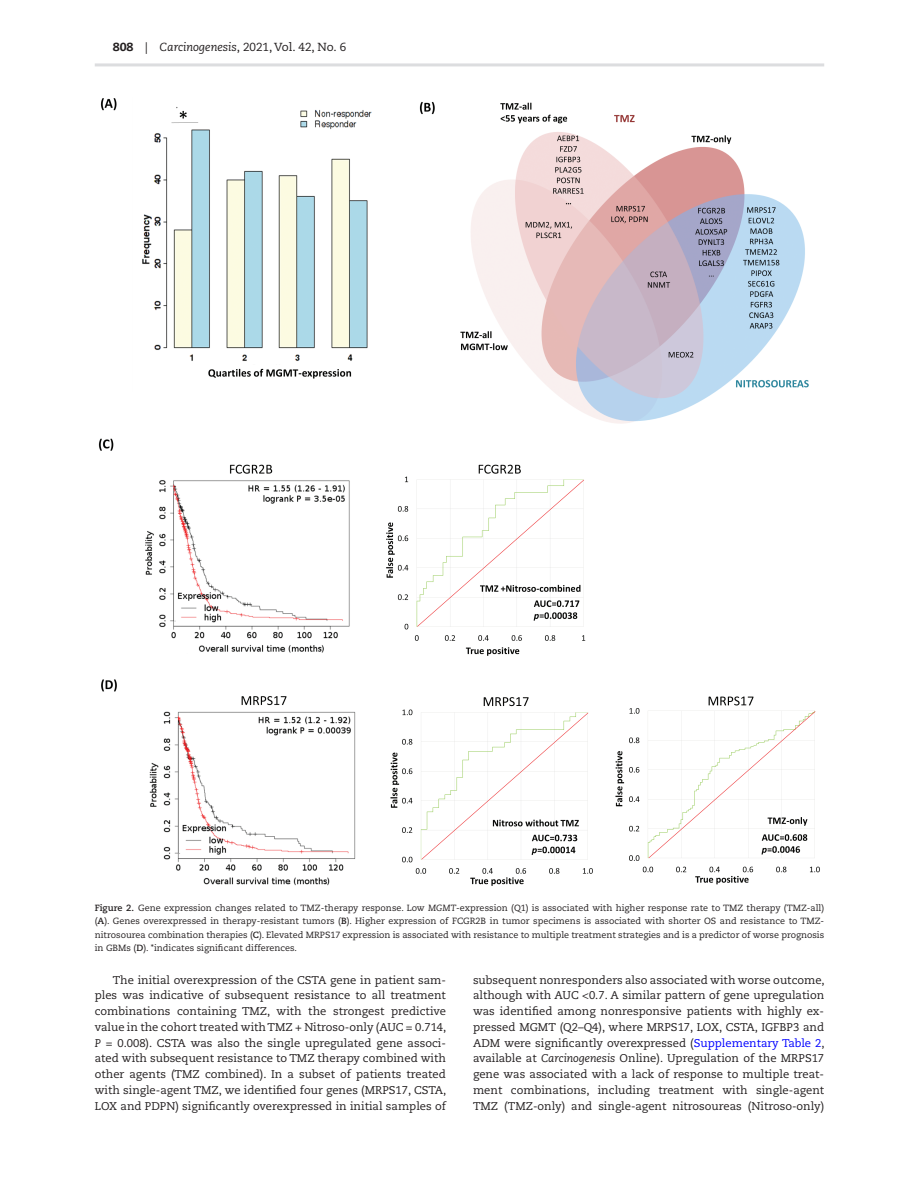
<style>
.page{position:relative;width:919px;height:1187px;background:#fff}
.page>*{position:absolute;margin:0;border:0;box-sizing:border-box;transform-origin:0 0}
.t1{font:11.7px "Caecilia LT Std";color:#231f20}
.t2{font:11.25px/15.8px "Caecilia LT Std";color:#231f20;text-align:justify}
.t3{font:9px/13.5px "Caecilia LT Std";color:#231f20;text-align:justify}
.s1{font-weight:800}
.s2{font-style:italic}
.s3{font-weight:700}
.s4{color:#00f}
</style>
<div class="page">
<hr style="left:95px;top:63px;width:729px;height:3px;background:#dcdddf">
<img style="left:98px;top:98px;width:722px;height:788px">
<p class="t1" style="left:113px;top:41px;width:235px"><span class="s1">808</span> | <span class="s2">Carcinogenesis</span>, 2021, Vol. 42, No. 6</p>
<p class="t3" style="left:95px;top:901px;width:731px"><span class="s3">Figure 2.</span> Gene expression changes related to TMZ-therapy response. Low <span class="s2">MGMT</span>-expression (Q1) is associated with higher response rate to TMZ therapy (TMZ-all) (<span class="s3">A</span>). Genes overexpressed in therapy-resistant tumors (<span class="s3">B</span>). Higher expression of FCGR2B in tumor specimens is associated with shorter OS and resistance to TMZ&shy;nitrosourea combination therapies (<span class="s3">C</span>). Elevated MRPS17 expression is associated with resistance to multiple treatment strategies and is a predictor of worse prognosis in GBMs (<span class="s3">D</span>). *indicates significant differences.</p>
<p class="t2" style="left:95px;top:972px;width:353px;text-indent:18px">The initial overexpression of the CSTA gene in patient sam&shy;ples was indicative of subsequent resistance to all treatment combinations containing TMZ, with the strongest predictive value in the cohort treated with TMZ + Nitroso-only (AUC = 0.714, <span class="s2">P</span> = 0.008). CSTA was also the single upregulated gene associ&shy;ated with subsequent resistance to TMZ therapy combined with other agents (TMZ combined). In a subset of patients treated with single-agent TMZ, we identified four genes (MRPS17, CSTA, LOX and PDPN) significantly overexpressed in initial samples of</p>
<p class="t2" style="left:473px;top:972px;width:353px">subsequent nonresponders also associated with worse outcome, although with AUC &lt;0.7. A similar pattern of gene upregulation was identified among nonresponsive patients with highly ex&shy;pressed MGMT (Q2–Q4), where MRPS17, LOX, CSTA, IGFBP3 and ADM were significantly overexpressed (<span class="s4">Supplementary Table 2</span>, available at <span class="s2">Carcinogenesis</span> Online). Upregulation of the MRPS17 gene was associated with a lack of response to multiple treat&shy;ment combinations, including treatment with single-agent TMZ (TMZ-only) and single-agent nitrosoureas (Nitroso-only)</p>
</div>
